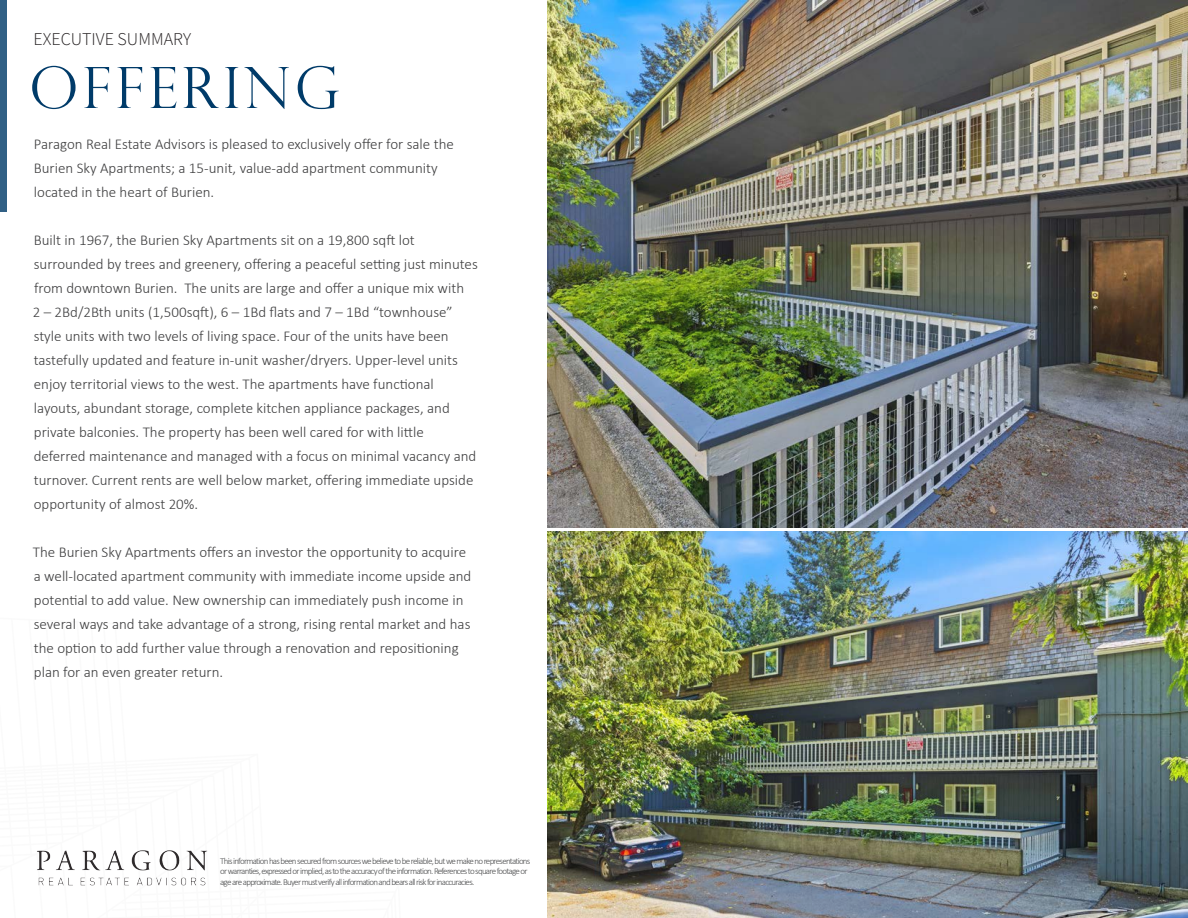
<style>
.page{position:relative;width:1188px;height:918px;background:#fff}
.page>*{position:absolute;margin:0;border:0;box-sizing:border-box;transform-origin:0 0}
.Page_Title{font:300 57px "Perpetua Titling";letter-spacing:.07em;color:#003b69}
.t1{font:18px "Source Sans Variable";color:#231f20}
.t2{font:300 15px/24px "Calibri";color:#3e3e3f}
.t3{font:300 9px/10.5px "Calibri";letter-spacing:-.08em;color:#4b4c4d}
</style>
<div class="page">
<div style="left:0;top:0;width:7px;height:212px;background:#316085"></div>
<img style="left:37px;top:850px;width:170px;height:36px">
<img style="left:548px;top:0;width:640px;height:528px">
<img style="left:548px;top:531px;width:640px;height:387px">
<p class="t1" style="left:34px;top:28px;width:159px">EXECUTIVE SUMMARY</p>
<p class="Page_Title" style="left:29px;top:53px;width:311px">OFFERING</p>
<p class="t2" style="left:34px;top:132px;width:422px">Paragon Real Estate Advisors is pleased to exclusively offer for sale the<br>Burien Sky Apartments; a 15-unit, value-add apartment community located in the heart of Burien.</p>
<p class="t2" style="left:33px;top:228px;width:447px">Built in 1967, the Burien Sky Apartments sit on a 19,800 sqft lot surrounded by trees and greenery, offering a peaceful setting just minutes from downtown Burien. The units are large and offer a unique mix with<br>2 – 2Bd/2Bth units (1,500sqft), 6 – 1Bd flats and 7 – 1Bd “townhouse” style units with two levels of living space. Four of the units have been tastefully updated and feature in-unit washer/dryers. Upper-level units enjoy territorial views to the west. The apartments have functional layouts, abundant storage, complete kitchen appliance packages, and private balconies. The property has been well cared for with little deferred maintenance and managed with a focus on minimal vacancy and turnover. Current rents are well below market, offering immediate upside opportunity of almost 20%.</p>
<p class="t2" style="left:33px;top:540px;width:440px">The Burien Sky Apartments offers an investor the opportunity to acquire a well-located apartment community with immediate income upside and potential to add value. New ownership can immediately push income in several ways and take advantage of a strong, rising rental market and has the option to add further value through a renovation and repositioning plan for an even greater return.</p>
<p class="t3" style="left:220px;top:855px;width:312px">This information has been secured from sources we believe to be reliable, but we make no representations or warranties, expressed or implied, as to the accuracy of the information. References to square footage or age are approximate. Buyer must verify all information and bears all risk for inaccuracies.</p>
</div>
